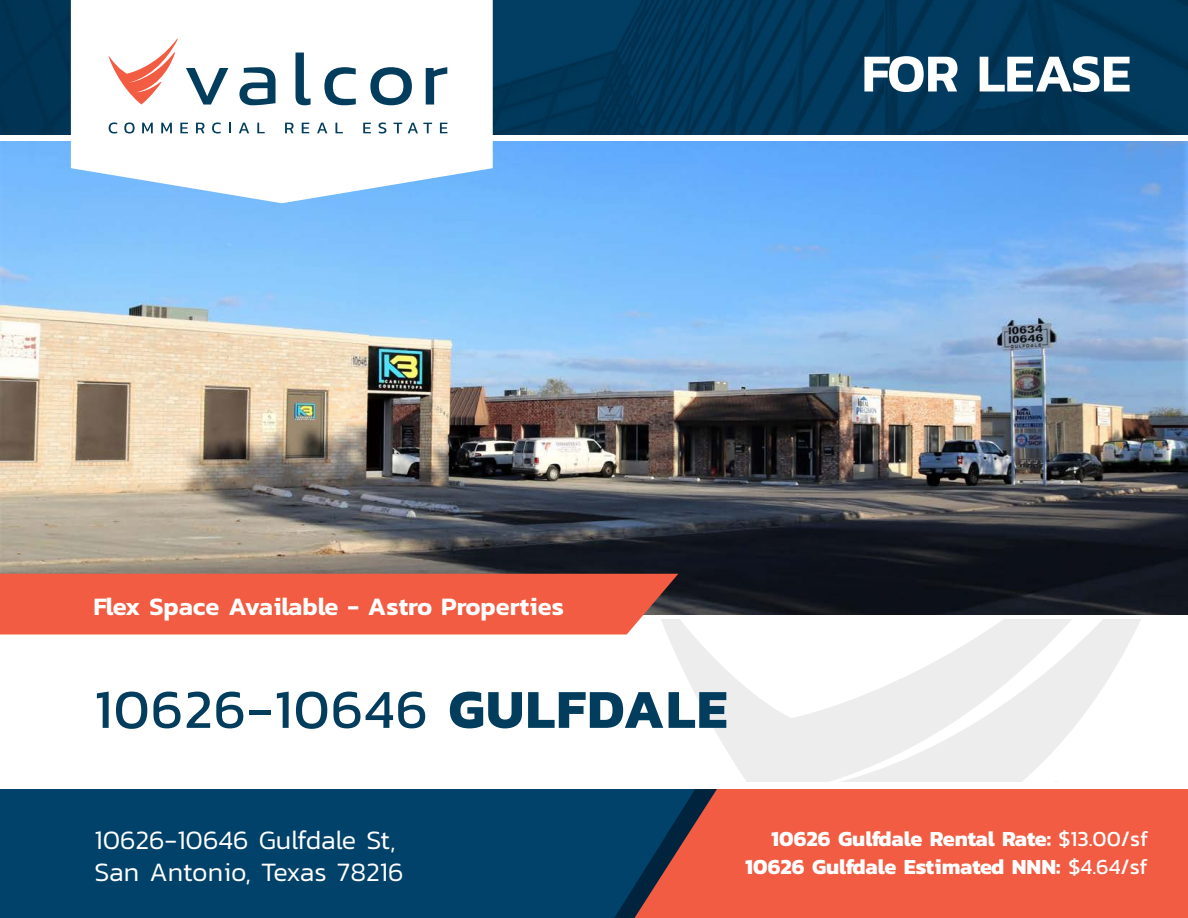
<style>
.page{position:relative;width:1188px;height:918px;background:#fff}
.page>*{position:absolute;margin:0;border:0;box-sizing:border-box;transform-origin:0 0}
.t1{font:55.5px "Kanit";letter-spacing:.025em;color:#033d5d}
.t2{font:600 54px "Kanit";letter-spacing:-.01em;color:#fff}
.t3{font:300 27px "Kanit";color:#fff}
.t4{font:600 25.5px "Kanit";color:#fff}
.t5{font:700 21.75px "Kanit";color:#fff}
.s1{font-weight:700}
.s2{font-weight:400}
</style>
<div class="page">
<img style="left:0;top:142px;width:1188px;height:472px">
<img style="left:0;top:0;width:1188px;height:135px">
<svg style="left:71px;top:0;width:422px;height:203px"></svg>
<svg style="left:186px;top:68px;width:42px;height:37px"></svg>
<svg style="left:239px;top:67px;width:37px;height:38px"></svg>
<svg style="left:296px;top:53px;width:15px;height:52px"></svg>
<svg style="left:324px;top:67px;width:32px;height:38px"></svg>
<svg style="left:370px;top:67px;width:42px;height:38px"></svg>
<svg style="left:426px;top:67px;width:21px;height:38px"></svg>
<svg style="left:109px;top:122px;width:8px;height:11px"></svg>
<svg style="left:124px;top:122px;width:11px;height:11px"></svg>
<svg style="left:142px;top:123px;width:11px;height:10px"></svg>
<svg style="left:161px;top:123px;width:11px;height:10px"></svg>
<svg style="left:180px;top:123px;width:8px;height:10px"></svg>
<svg style="left:196px;top:123px;width:8px;height:10px"></svg>
<svg style="left:212px;top:122px;width:9px;height:12px"></svg>
<svg style="left:229px;top:123px;width:2px;height:10px"></svg>
<svg style="left:239px;top:123px;width:10px;height:10px"></svg>
<svg style="left:257px;top:123px;width:8px;height:10px"></svg>
<svg style="left:285px;top:123px;width:9px;height:10px"></svg>
<svg style="left:302px;top:123px;width:7px;height:10px"></svg>
<svg style="left:317px;top:123px;width:10px;height:10px"></svg>
<svg style="left:335px;top:123px;width:8px;height:10px"></svg>
<svg style="left:363px;top:123px;width:8px;height:10px"></svg>
<svg style="left:379px;top:122px;width:7px;height:11px"></svg>
<svg style="left:394px;top:123px;width:8px;height:10px"></svg>
<svg style="left:408px;top:123px;width:24px;height:10px"></svg>
<svg style="left:440px;top:123px;width:7px;height:10px"></svg>
<svg style="left:109px;top:39px;width:69px;height:66px"></svg>
<div style="left:0;top:574px;width:678px;height:60px;background:#f15c42"></div>
<svg style="left:648px;top:620px;width:492px;height:162px;fill:#eeedee"></svg>
<div style="left:717px;top:789px;width:471px;height:129px;background:#f15c42"></div>
<svg style="left:695px;top:789px;width:22px;height:129px;background:#d05441"></svg>
<div style="left:0;top:789px;width:695px;height:129px;background:#01426a"></div>
<p class="t2" style="left:862px;top:32px;width:271px">FOR LEASE</p>
<p class="t4" style="left:93px;top:587px;width:472px">Flex Space Available - Astro Properties</p>
<p class="t1" style="left:94px;top:669px;width:634px">10626-10646 <span class="s1">GULFDALE</span></p>
<p class="t5" style="left:771px;top:822px;width:378px">10626 Gulfdale Rental Rate: <span class="s2">$13.00/sf</span></p>
<p class="t3" style="left:94px;top:821px;width:303px">10626-10646 Gulfdale St,</p>
<p class="t3" style="left:94px;top:853px;width:310px">San Antonio, Texas 78216</p>
<p class="t5" style="left:745px;top:849px;width:404px">10626 Gulfdale Estimated NNN: <span class="s2">$4.64/sf</span></p>
</div>
